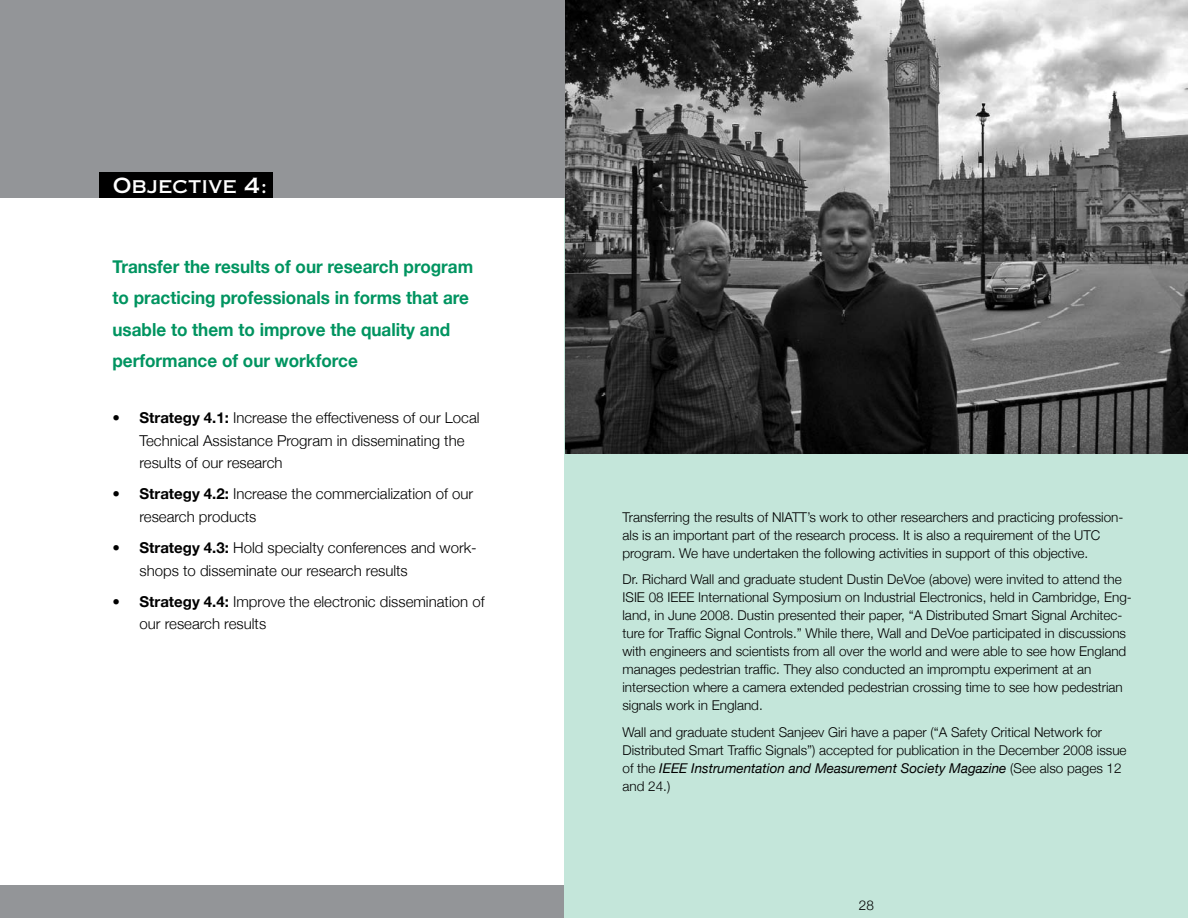
<style>
.page{position:relative;width:1188px;height:918px;background:#fff}
.page>*{position:absolute;margin:0;border:0;box-sizing:border-box;transform-origin:0 0}
.t1{font:21px "Copperplate Thirty One AB";color:#fff;scale:.95 1}
.t2{font:700 18px/31.5px "Helvetica Neue";color:#009460;scale:.95 1}
.t3{font:300 15px/22.5px "Helvetica Neue";color:#000}
.t4{font:300 13.5px/18px "Helvetica Neue";color:#000}
.s1{font-weight:700}
.s2{font-weight:400;font-style:italic}
</style>
<div class="page">
<div style="left:0;top:886px;width:893px;height:32px;background:#939598"></div>
<div style="left:565px;top:0;width:623px;height:918px;background:#c4e6da"></div>
<div style="left:0;top:0;width:566px;height:198px;background:#939598"></div>
<div style="left:99px;top:172px;width:174px;height:26px;background:#000"></div>
<img style="left:566px;top:0;width:622px;height:454px">
<h1 class="t1" style="left:113px;top:172px;width:165px">OBJECTIVE 4:</h1>
<h2 class="t2" style="left:112px;top:250px;width:381px">Transfer the results of our research program to practicing professionals in forms that are usable to them to improve the quality and performance of our workforce</h2>
<p class="t3" style="left:140px;top:406px;width:342px;text-indent:-27px">• <span class="s1">Strategy 4.1:</span> Increase the effectiveness of our Local<br>Technical Assistance Program in disseminating the results of our research</p>
<p class="t3" style="left:140px;top:483px;width:335px;text-indent:-27px">• <span class="s1">Strategy 4.2:</span> Increase the commercialization of our research products</p>
<p class="t3" style="left:140px;top:536px;width:339px;text-indent:-27px">• <span class="s1">Strategy 4.3:</span> Hold specialty conferences and work&shy;shops to disseminate our research results</p>
<p class="t3" style="left:140px;top:590px;width:347px;text-indent:-27px">• <span class="s1">Strategy 4.4:</span> Improve the electronic dissemination of our research results</p>
<p class="t4" style="left:622px;top:507px;width:502px">Transferring the results of NIATT’s work to other researchers and practicing profession&shy;als is an important part of the research process. It is also a requirement of the UTC program. We have undertaken the following activities in support of this objective.</p>
<p class="t4" style="left:622px;top:570px;width:511px">Dr. Richard Wall and graduate student Dustin DeVoe (above) were invited to attend the ISIE 08 IEEE International Symposium on Industrial Electronics, held in Cambridge, Eng&shy;land, in June 2008. Dustin presented their paper, “A Distributed Smart Signal Architec&shy;ture for Traffic Signal Controls.” While there, Wall and DeVoe participated in discussions with engineers and scientists from all over the world and were able to see how England manages pedestrian traffic. They also conducted an impromptu experiment at an intersection where a camera extended pedestrian crossing time to see how pedestrian signals work in England.</p>
<p class="t4" style="left:622px;top:723px;width:506px">Wall and graduate student Sanjeev Giri have a paper (“A Safety Critical Network for Distributed Smart Traffic Signals”) accepted for publication in the December 2008 issue of the <span class="s2">IEEE Instrumentation and Measurement Society Magazine</span> (See also pages 12 and 24.)</p>
<p class="t4" style="left:859px;top:895px;width:17px">28</p>
</div>
